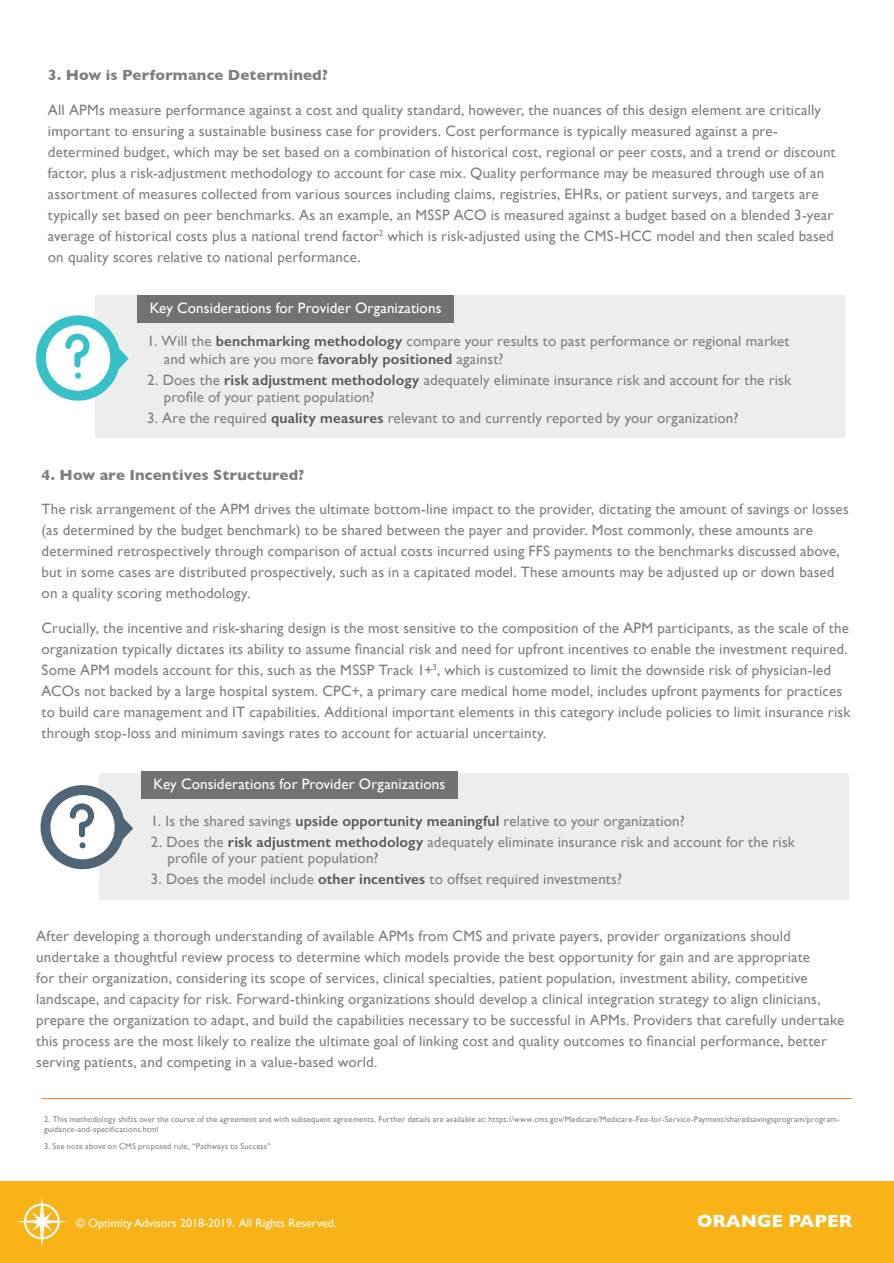
<style>
.page{position:relative;width:894px;height:1263px;background:#fff}
.page>*{position:absolute;margin:0;border:0;box-sizing:border-box;transform-origin:0 0}
.t1{font:700 18px "Gill Sans";color:#fff}
.t2{font:15px/21px "Gill Sans";letter-spacing:.01em;color:#7f807f}
.t3{font:15px "Gill Sans";letter-spacing:.01em;color:#fff}
.t4{font:700 15px "Gill Sans";letter-spacing:.01em;color:#7f807f}
.t5{font:12px "Gill Sans";color:#fff}
.t6{font:8.25px/10.5px "Gill Sans";letter-spacing:.025em;color:#7f807f}
.s1{font-weight:600;color:#57585a}
</style>
<div class="page">
<div style="left:0;top:1181px;width:893px;height:82px;background:#f9b317"></div>
<svg style="left:16px;top:1197px;width:52px;height:52px"></svg>
<hr style="left:41px;top:1098px;width:810px;height:1px;background:#f37921">
<div style="left:95px;top:295px;width:749px;height:143px;background:#ecedec"></div>
<div style="left:137px;top:295px;width:317px;height:27px;background:#747171"></div>
<div style="left:99px;top:773px;width:749px;height:126px;background:#ecedec"></div>
<div style="left:141px;top:771px;width:316px;height:27px;background:#747171"></div>
<svg style="left:40px;top:785px;width:93px;height:84px"></svg>
<svg style="left:36px;top:315px;width:93px;height:85px"></svg>
<p class="t4" style="left:48px;top:63px;width:281px">3. How is Performance Determined?</p>
<p class="t2" style="left:48px;top:99px;width:788px">All APMs measure performance against a cost and quality standard, however, the nuances of this design element are critically important to ensuring a sustainable business case for providers. Cost performance is typically measured against a pre&shy;determined budget, which may be set based on a combination of historical cost, regional or peer costs, and a trend or discount factor, plus a risk-adjustment methodology to account for case mix. Quality performance may be measured through use of an assortment of measures collected from various sources including claims, registries, EHRs, or patient surveys, and targets are typically set based on peer benchmarks. As an example, an MSSP ACO is measured against a budget based on a blended 3-year average of historical costs plus a national trend factor<sup>2</sup> which is risk-adjusted using the CMS-HCC model and then scaled based on quality scores relative to national performance.</p>
<p class="t3" style="left:150px;top:299px;width:293px">Key Considerations for Provider Organizations</p>
<p class="t2" style="left:164px;top:332px;width:627px;line-height:18px;text-indent:-17px">1. Will the <span class="s1">benchmarking methodology</span> compare your results to past performance or regional market and which are you more <span class="s1">favorably positioned</span> against?</p>
<p class="t2" style="left:164px;top:371px;width:628px;line-height:16.5px;text-indent:-17px">2. Does the <span class="s1">risk adjustment methodology</span> adequately eliminate insurance risk and account for the risk profile of your patient population?</p>
<p class="t2" style="left:147px;top:407px;width:592px">3. Are the required <span class="s1">quality measures</span> relevant to and currently reported by your organization?</p>
<p class="t4" style="left:42px;top:462px;width:264px">4. How are Incentives Structured?</p>
<p class="t2" style="left:42px;top:498px;width:808px">The risk arrangement of the APM drives the ultimate bottom-line impact to the provider, dictating the amount of savings or losses (as determined by the budget benchmark) to be shared between the payer and provider. Most commonly, these amounts are determined retrospectively through comparison of actual costs incurred using FFS payments to the benchmarks discussed above, but in some cases are distributed prospectively, such as in a capitated model. These amounts may be adjusted up or down based on a quality scoring methodology.</p>
<p class="t2" style="left:42px;top:617px;width:810px">Crucially, the incentive and risk-sharing design is the most sensitive to the composition of the APM participants, as the scale of the organization typically dictates its ability to assume financial risk and need for upfront incentives to enable the investment required.<br>Some APM models account for this, such as the MSSP Track 1+<sup>3</sup>, which is customized to limit the downside risk of physician-led ACOs not backed by a large hospital system. CPC+, a primary care medical home model, includes upfront payments for practices to build care management and IT capabilities. Additional important elements in this category include policies to limit insurance risk through stop-loss and minimum savings rates to account for actuarial uncertainty.</p>
<p class="t3" style="left:153px;top:775px;width:293px">Key Considerations for Provider Organizations</p>
<p class="t2" style="left:151px;top:810px;width:535px">1. Is the shared savings <span class="s1">upside opportunity meaningful</span> relative to your organization?</p>
<p class="t2" style="left:168px;top:833px;width:628px;line-height:16.5px;text-indent:-17px">2. Does the <span class="s1">risk adjustment methodology</span> adequately eliminate insurance risk and account for the risk profile of your patient population?</p>
<p class="t2" style="left:151px;top:868px;width:472px">3. Does the model include <span class="s1">other incentives</span> to offset required investments?</p>
<p class="t2" style="left:36px;top:925px;width:809px">After developing a thorough understanding of available APMs from CMS and private payers, provider organizations should undertake a thoughtful review process to determine which models provide the best opportunity for gain and are appropriate<br>for their organization, considering its scope of services, clinical specialties, patient population, investment ability, competitive landscape, and capacity for risk. Forward-thinking organizations should develop a clinical integration strategy to align clinicians, prepare the organization to adapt, and build the capabilities necessary to be successful in APMs. Providers that carefully undertake this process are the most likely to realize the ultimate goal of linking cost and quality outcomes to financial performance, better serving patients, and competing in a value-based world.</p>
<p class="t6" style="left:44px;top:1113px;width:797px">2. This methodology shifts over the course of the agreement and with subsequent agreements. Further details are available at: https://www.cms.gov/Medicare/Medicare-Fee-for-Service-Payment/sharedsavingsprogram/program&shy;guidance-and-specifications.html</p>
<p class="t6" style="left:44px;top:1141px;width:228px">3. See note above on CMS proposed rule, “Pathways to Success”</p>
<p class="t5" style="left:76px;top:1215px;width:262px">© Optimity Advisors 2018-2019. All Rights Reserved.</p>
<p class="t1" style="left:696px;top:1206px;width:157px">ORANGE PAPER</p>
</div>
